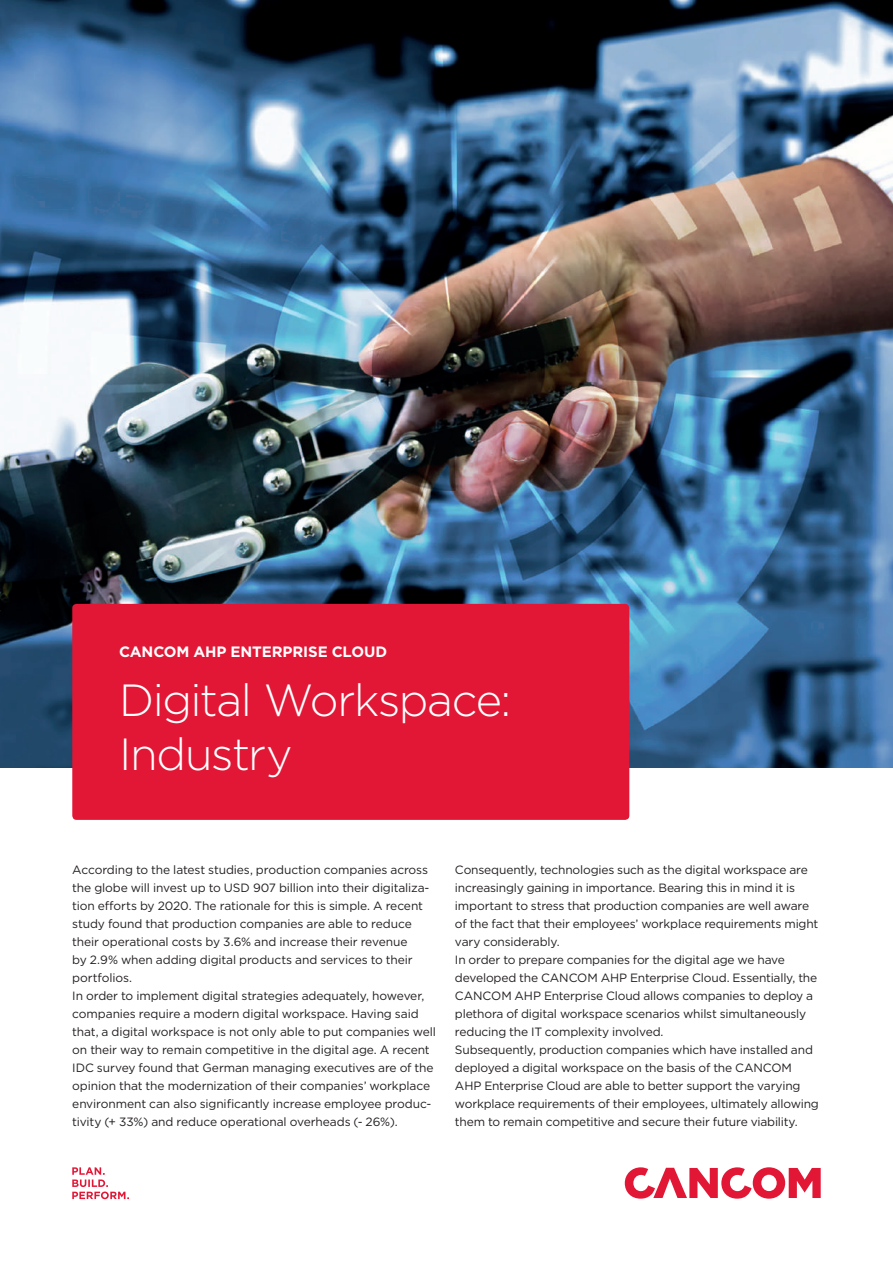
<style>
.page{position:relative;width:893px;height:1263px;background:#fff}
.page>*{position:absolute;margin:0;border:0;box-sizing:border-box;transform-origin:0 0}
.t1{font:300 45px/54px "Gotham";letter-spacing:-.03em;color:#fff}
.t2{font:700 15px "Gotham";letter-spacing:-.005em;color:#fff}
.t3{font:12px/18px "Gotham";letter-spacing:-.015em;color:#231f20}
</style>
<div class="page">
<img style="left:0;top:0;width:893px;height:767px">
<div style="left:72px;top:604px;width:557px;height:216px;background:#e21736;border-radius:4px"></div>
<svg style="left:72px;top:1167px;width:57px;height:32px"></svg>
<svg style="left:625px;top:1167px;width:196px;height:32px"></svg>
<p class="t2" style="left:119px;top:642px;width:270px">CANCOM AHP ENTERPRISE CLOUD</p>
<h1 class="t1" style="left:119px;top:671px;width:394px">Digital Workspace:<br>Industry</h1>
<p class="t3" style="left:72px;top:860px;width:365px">According to the latest studies, production companies across the globe will invest up to USD 907 billion into their digitaliza&shy;tion efforts by 2020. The rationale for this is simple. A recent study found that production companies are able to reduce their operational costs by 3.6% and increase their revenue<br>by 2.9% when adding digital products and services to their portfolios.<br>In order to implement digital strategies adequately, however, companies require a modern digital workspace. Having said that, a digital workspace is not only able to put companies well on their way to remain competitive in the digital age. A recent IDC survey found that German managing executives are of the opinion that the modernization of their companies’ workplace environment can also significantly increase employee produc&shy;tivity (+ 33%) and reduce operational overheads (- 26%).</p>
<p class="t3" style="left:455px;top:860px;width:365px">Consequently, technologies such as the digital workspace are increasingly gaining in importance. Bearing this in mind it is important to stress that production companies are well aware of the fact that their employees’ workplace requirements might vary considerably.<br>In order to prepare companies for the digital age we have developed the CANCOM AHP Enterprise Cloud. Essentially, the CANCOM AHP Enterprise Cloud allows companies to deploy a plethora of digital workspace scenarios whilst simultaneously reducing the IT complexity involved.<br>Subsequently, production companies which have installed and deployed a digital workspace on the basis of the CANCOM AHP Enterprise Cloud are able to better support the varying workplace requirements of their employees, ultimately allowing them to remain competitive and secure their future viability.</p>
</div>
